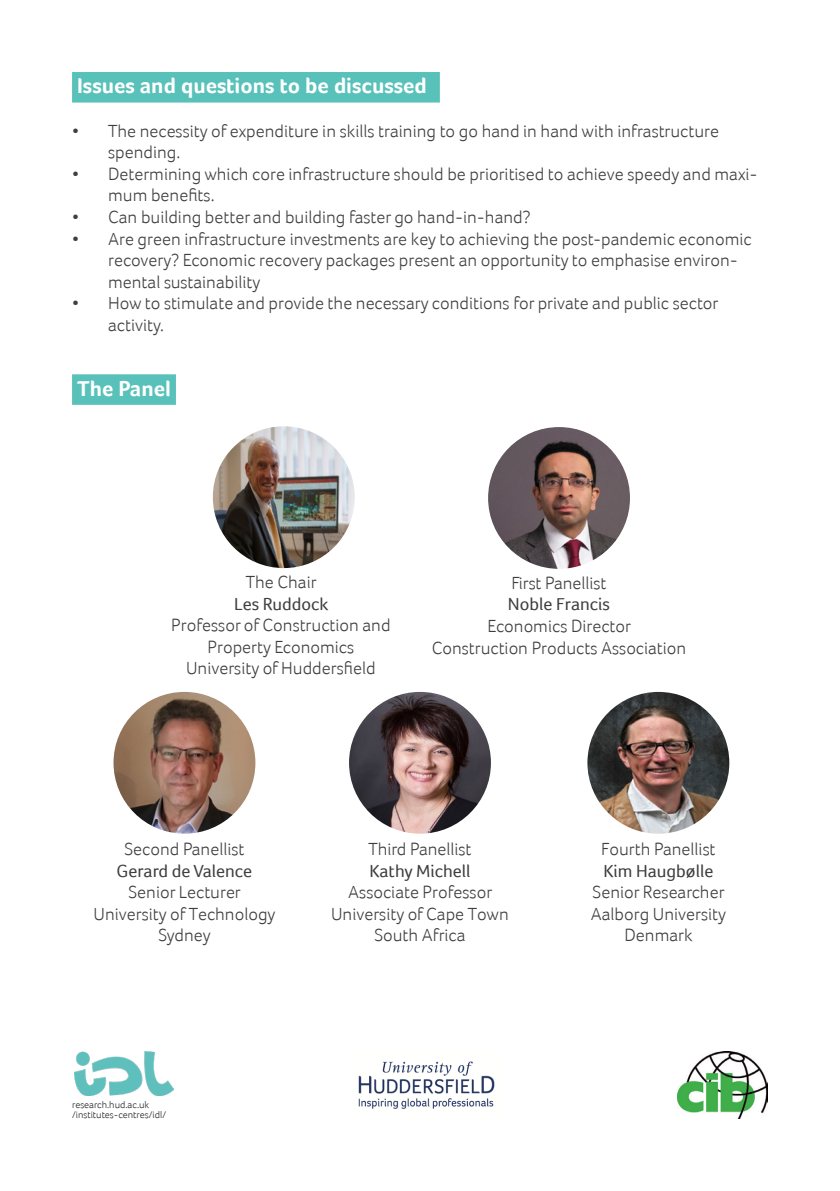
<style>
.page{position:relative;width:840px;height:1191px;background:#fff}
.page>*{position:absolute;margin:0;border:0;box-sizing:border-box;transform-origin:0 0}
.t1{font:700 22px "Foco";color:#fff}
.t2{font:300 18px/21.6px "Foco";color:#3e3e3f}
.t3{font:18px "Foco";color:#3e3e3f}
.t4{font:300 10px "Foco";color:#231f20}
</style>
<div class="page">
<div style="left:72px;top:374px;width:104px;height:31px;background:#58c1ba;border:2px solid #58c1ba"></div>
<div style="left:72px;top:72px;width:367px;height:31px;background:#58c1ba;border:2px solid #58c1ba"></div>
<img style="left:213px;top:426px;width:141px;height:142px;border-radius:71px">
<img style="left:488px;top:427px;width:141px;height:142px;border-radius:71px">
<img style="left:113px;top:692px;width:142px;height:141px;border-radius:71px">
<img style="left:349px;top:692px;width:141px;height:141px;border-radius:71px">
<img style="left:587px;top:692px;width:142px;height:141px;border-radius:71px">
<img style="left:358px;top:1061px;width:137px;height:48px">
<img style="left:677px;top:1052px;width:90px;height:67px">
<img style="left:74px;top:1052px;width:100px;height:43px">
<p class="t1" style="left:77px;top:73px;width:351px">Issues and questions to be discussed</p>
<p class="t2" style="left:108px;top:119px;width:612px;text-indent:-36px">• The necessity of expenditure in skills training to go hand in hand with infrastructure spending.</p>
<p class="t2" style="left:108px;top:163px;width:650px;text-indent:-36px">• Determining which core infrastructure should be prioritised to achieve speedy and maxi&shy;mum benefits.</p>
<p class="t2" style="left:72px;top:206px;width:459px">• Can building better and building faster go hand-in-hand?</p>
<p class="t2" style="left:108px;top:227px;width:644px;text-indent:-36px">• Are green infrastructure investments are key to achieving the post-pandemic economic recovery? Economic recovery packages present an opportunity to emphasise environ&shy;mental sustainability</p>
<p class="t2" style="left:108px;top:292px;width:611px;text-indent:-36px">• How to stimulate and provide the necessary conditions for private and public sector activity.</p>
<p class="t1" style="left:77px;top:375px;width:95px">The Panel</p>
<p class="t2" style="left:246px;top:571px;width:72px">The Chair</p>
<p class="t3" style="left:234px;top:593px;width:96px">Les Ruddock</p>
<p class="t2" style="left:171px;top:614px;width:221px;text-align:center">Professor of Construction and<br>Property Economics</p>
<p class="t2" style="left:186px;top:657px;width:191px">University of Huddersfield</p>
<p class="t2" style="left:511px;top:572px;width:96px">First Panellist</p>
<p class="t3" style="left:507px;top:594px;width:104px">Noble Francis</p>
<p class="t2" style="left:487px;top:615px;width:145px">Economics Director</p>
<p class="t2" style="left:431px;top:636px;width:256px">Construction Products Association</p>
<p class="t2" style="left:124px;top:838px;width:121px">Second Panellist</p>
<p class="t3" style="left:117px;top:860px;width:137px">Gerard de Valence</p>
<p class="t2" style="left:128px;top:881px;width:114px">Senior Lecturer</p>
<p class="t2" style="left:94px;top:902px;width:183px">University of Technology</p>
<p class="t2" style="left:158px;top:924px;width:54px">Sydney</p>
<p class="t2" style="left:368px;top:838px;width:104px">Third Panellist</p>
<p class="t3" style="left:369px;top:860px;width:103px">Kathy Michell</p>
<p class="t2" style="left:348px;top:881px;width:145px">Associate Professor</p>
<p class="t2" style="left:331px;top:902px;width:179px">University of Cape Town</p>
<p class="t2" style="left:374px;top:924px;width:93px">South Africa</p>
<p class="t4" style="left:72px;top:1098px;width:79px">research.hud.ac.uk</p>
<p class="t4" style="left:72px;top:1108px;width:96px">/institutes-centres/idl/</p>
<p class="t2" style="left:600px;top:838px;width:116px">Fourth Panellist</p>
<p class="t3" style="left:603px;top:860px;width:111px">Kim Haugbølle</p>
<p class="t2" style="left:592px;top:881px;width:133px">Senior Researcher</p>
<p class="t2" style="left:590px;top:902px;width:137px">Aalborg University</p>
<p class="t2" style="left:624px;top:924px;width:70px">Denmark</p>
</div>
